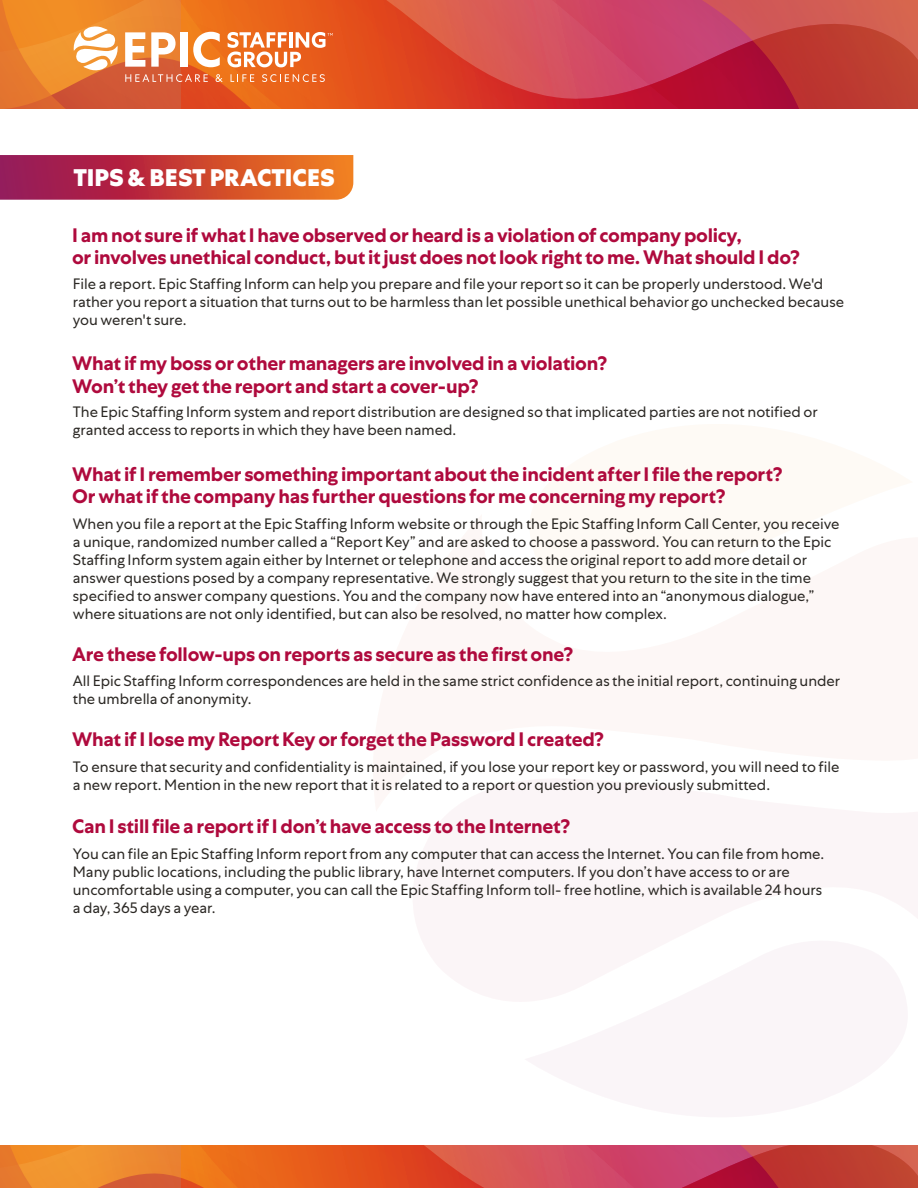
<style>
.page{position:relative;width:918px;height:1188px;background:#fff}
.page>*{position:absolute;margin:0;border:0;box-sizing:border-box;transform-origin:0 0}
.t1{font:800 24px "Centra No 1";color:#fff}
.t2{font:700 19.5px/22px "Centra No 1";letter-spacing:-.015em;color:#af0a3d}
.t3{font:15px/18px "Centra No 1";color:#2b2824}
</style>
<div class="page">
<svg style="left:0;top:1146px;width:918px;height:42px;background:#d85739"></svg>
<svg style="left:0;top:155px;width:353px;height:45px;background:#c44239"></svg>
<svg style="left:356px;top:0;width:144px;height:100px;background:#dd4c2e"></svg>
<img style="left:500px;top:0;width:68px;height:108px">
<svg style="left:568px;top:0;width:350px;height:108px;background:#c43a4b"></svg>
<svg style="left:0;top:0;width:356px;height:108px;background:#e97f3e"></svg>
<h1 class="t1" style="left:74px;top:163px;width:263px">TIPS &amp; BEST PRACTICES</h1>
<h2 class="t2" style="left:72px;top:224px;width:729px">I am not sure if what I have observed or heard is a violation of company policy,<br>or involves unethical conduct, but it just does not look right to me. What should I do?</h2>
<p class="t3" style="left:73px;top:275px;width:773px">File a report. Epic Staffing Inform can help you prepare and file your report so it can be properly understood. We'd rather you report a situation that turns out to be harmless than let possible unethical behavior go unchecked because you weren't sure.</p>
<h2 class="t2" style="left:72px;top:353px;width:537px">What if my boss or other managers are involved in a violation?<br>Won’t they get the report and start a cover-up?</h2>
<p class="t3" style="left:73px;top:403px;width:746px">The Epic Staffing Inform system and report distribution are designed so that implicated parties are not notified or granted access to reports in which they have been named.</p>
<h2 class="t2" style="left:72px;top:464px;width:712px">What if I remember something important about the incident after I file the report?<br>Or what if the company has further questions for me concerning my report?</h2>
<p class="t3" style="left:73px;top:514px;width:768px">When you file a report at the Epic Staffing Inform website or through the Epic Staffing Inform Call Center, you receive a unique, randomized number called a “Report Key” and are asked to choose a password. You can return to the Epic Staffing Inform system again either by Internet or telephone and access the original report to add more detail or answer questions posed by a company representative. We strongly suggest that you return to the site in the time specified to answer company questions. You and the company now have entered into an “anonymous dialogue,” where situations are not only identified, but can also be resolved, no matter how complex.</p>
<h2 class="t2" style="left:72px;top:643px;width:503px">Are these follow-ups on reports as secure as the first one?</h2>
<p class="t3" style="left:73px;top:672px;width:769px">All Epic Staffing Inform correspondences are held in the same strict confidence as the initial report, continuing under the umbrella of anonymity.</p>
<h2 class="t2" style="left:72px;top:729px;width:534px">What if I lose my Report Key or forget the Password I created?</h2>
<p class="t3" style="left:73px;top:758px;width:768px">To ensure that security and confidentiality is maintained, if you lose your report key or password, you will need to file a new report. Mention in the new report that it is related to a report or question you previously submitted.</p>
<h2 class="t2" style="left:72px;top:816px;width:500px">Can I still file a report if I don’t have access to the Internet?</h2>
<p class="t3" style="left:73px;top:845px;width:753px">You can file an Epic Staffing Inform report from any computer that can access the Internet. You can file from home.<br>Many public locations, including the public library, have Internet computers. If you don’t have access to or are uncomfortable using a computer, you can call the Epic Staffing Inform toll- free hotline, which is available 24 hours a day, 365 days a year.</p>
</div>
